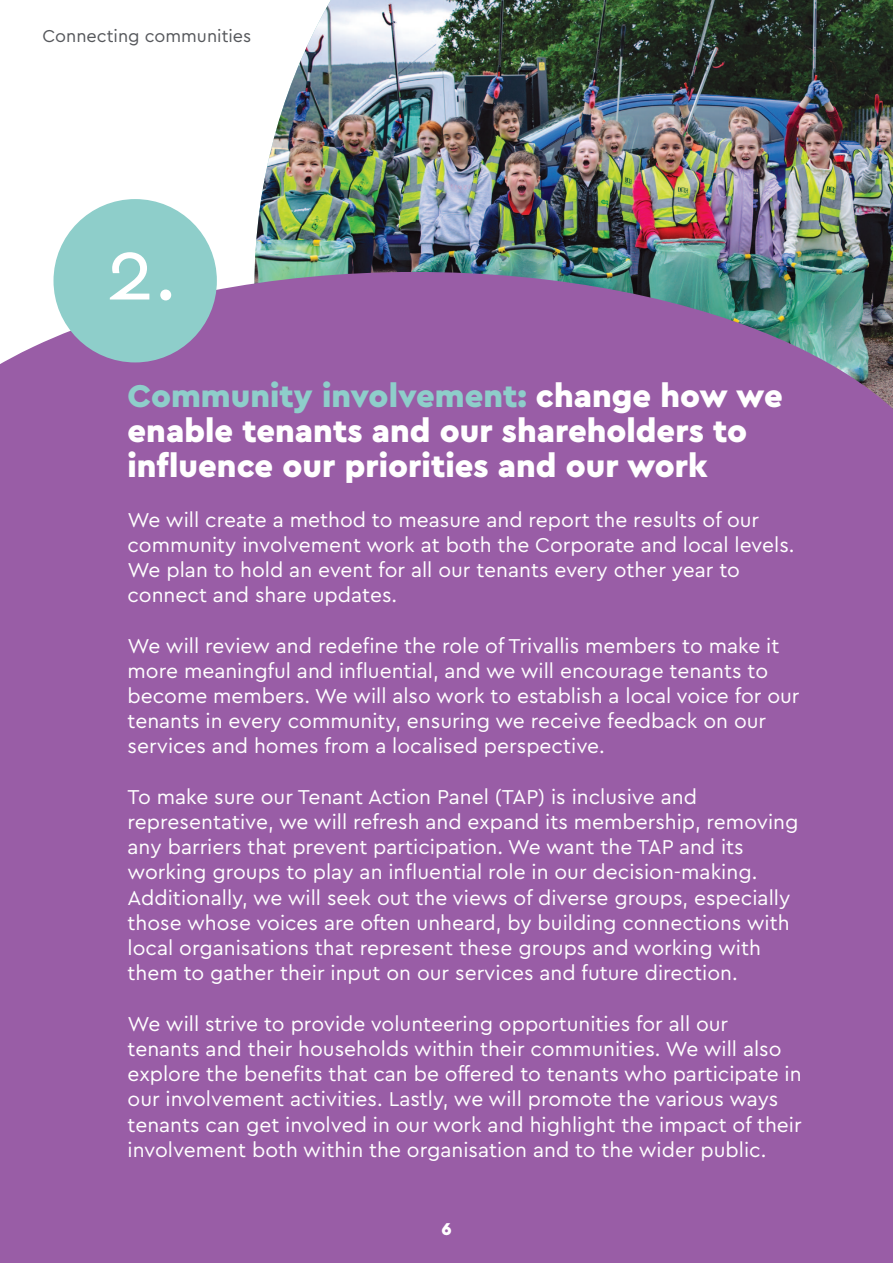
<style>
.page{position:relative;width:893px;height:1263px;background:#fff}
.page>*{position:absolute;margin:0;border:0;box-sizing:border-box;transform-origin:0 0}
.t1{font:87px "Cera";color:#fff}
.t2{font:900 33px/35.1px "Cera";color:#fff}
.t3{font:21px/25.2px "Cera";color:#fff}
.t4{font:18px "Cera";color:#56585c}
.t5{font:900 18px "Cera";color:#fff}
.s1{color:#8ececa}
</style>
<div class="page">
<img style="left:254px;top:0;width:639px;height:272px">
<div style="left:0;top:272px;width:893px;height:991px;background:#995da6"></div>
<div style="left:54px;top:199px;width:163px;height:163px;background:#8ececa;border-radius:50%"></div>
<p class="t4" style="left:43px;top:28px;width:210px">Connecting communities</p>
<p class="t1" style="left:106px;top:234px;width:73px">2.</p>
<p class="t2" style="left:128px;top:380px;width:657px"><span class="s1">Community involvement:</span> change how we enable tenants and our shareholders to influence our priorities and our work</p>
<p class="t3" style="left:128px;top:508px;width:668px">We will create a method to measure and report the results of our community involvement work at both the Corporate and local levels.<br>We plan to hold an event for all our tenants every other year to connect and share updates.</p>
<p class="t3" style="left:128px;top:634px;width:673px">We will review and redefine the role of Trivallis members to make it more meaningful and influential, and we will encourage tenants to become members. We will also work to establish a local voice for our tenants in every community, ensuring we receive feedback on our services and homes from a localised perspective.</p>
<p class="t3" style="left:128px;top:785px;width:672px">To make sure our Tenant Action Panel (TAP) is inclusive and representative, we will refresh and expand its membership, removing any barriers that prevent participation. We want the TAP and its working groups to play an influential role in our decision-making.<br>Additionally, we will seek out the views of diverse groups, especially those whose voices are often unheard, by building connections with local organisations that represent these groups and working with them to gather their input on our services and future direction.</p>
<p class="t3" style="left:128px;top:1012px;width:676px">We will strive to provide volunteering opportunities for all our tenants and their households within their communities. We will also explore the benefits that can be offered to tenants who participate in our involvement activities. Lastly, we will promote the various ways tenants can get involved in our work and highlight the impact of their involvement both within the organisation and to the wider public.</p>
<p class="t5" style="left:441px;top:1221px;width:12px">6</p>
</div>
